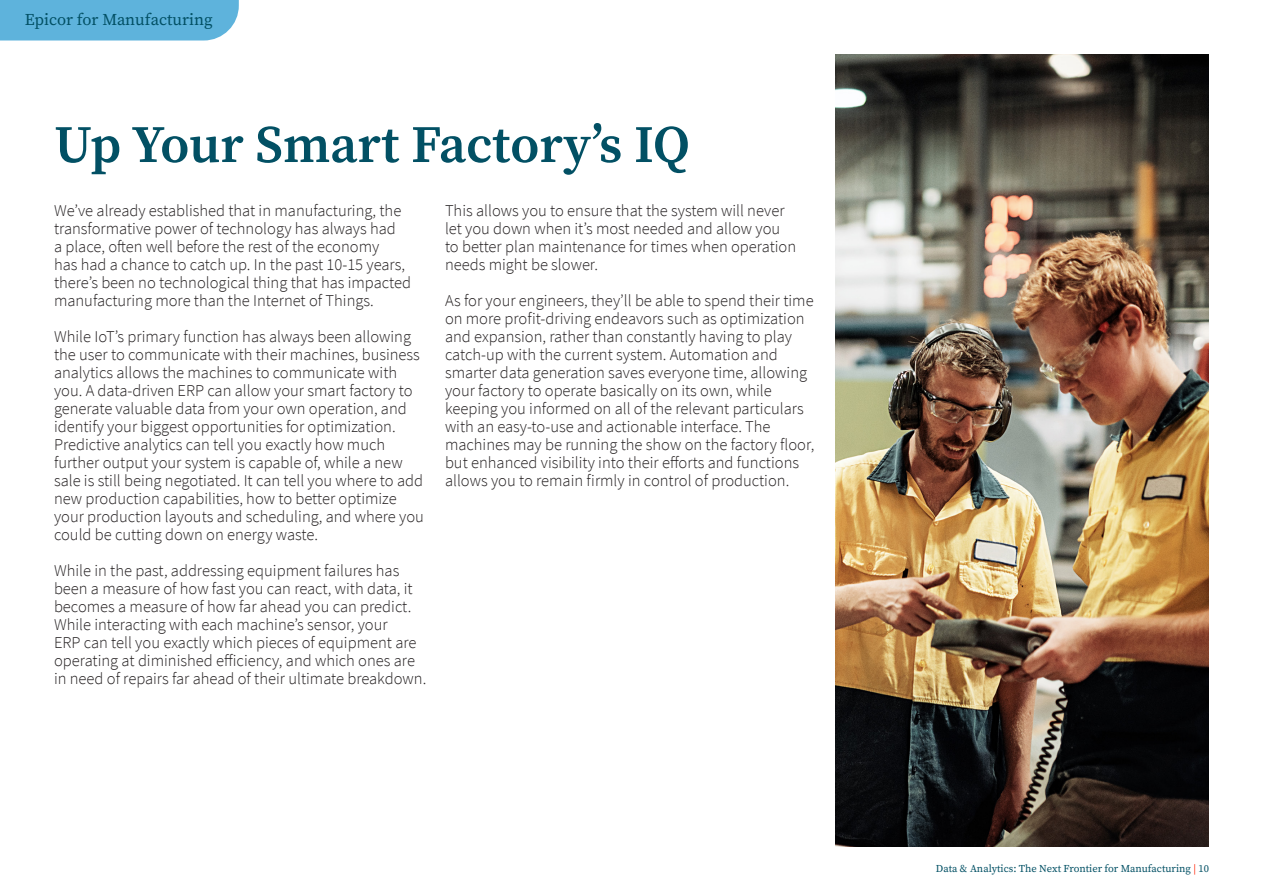
<style>
.page{position:relative;width:1263px;height:893px;background:#fff}
.page>*{position:absolute;margin:0;border:0;box-sizing:border-box;transform-origin:0 0}
.Headline{font:600 52.5px "Source Serif Pro";letter-spacing:-.005em;color:#025064}
.Body_Copy{font:300 16.5px/18px "Source Sans Pro";color:#231f20}
.t1{font:16.5px "Source Serif Pro";color:#025064}
.Page_Number{font:10.5px "Source Serif Pro";color:#025064}
.s1{color:#ff2102}
</style>
<div class="page">
<img style="left:836px;top:54px;width:373px;height:792px">
<div style="left:0;top:0;width:239px;height:41px;background:#5eb3dc"></div>
<p class="t1" style="left:25px;top:8px;width:189px">Epicor for Manufacturing</p>
<p class="Headline" style="left:54px;top:109px;width:637px">Up Your Smart Factory’s IQ</p>
<p class="Body_Copy" style="left:54px;top:202px;width:358px">We’ve already established that in manufacturing, the transformative power of technology has always had<br>a place, often well before the rest of the economy<br>has had a chance to catch up. In the past 10-15 years, there’s been no technological thing that has impacted manufacturing more than the Internet of Things.</p>
<p class="Body_Copy" style="left:54px;top:328px;width:371px">While IoT’s primary function has always been allowing the user to communicate with their machines, business analytics allows the machines to communicate with you. A data-driven ERP can allow your smart factory to generate valuable data from your own operation, and identify your biggest opportunities for optimization.<br>Predictive analytics can tell you exactly how much further output your system is capable of, while a new sale is still being negotiated. It can tell you where to add new production capabilities, how to better optimize your production layouts and scheduling, and where you could be cutting down on energy waste.</p>
<p class="Body_Copy" style="left:54px;top:562px;width:374px">While in the past, addressing equipment failures has been a measure of how fast you can react, with data, it becomes a measure of how far ahead you can predict.<br>While interacting with each machine’s sensor, your<br>ERP can tell you exactly which pieces of equipment are operating at diminished efficiency, and which ones are in need of repairs far ahead of their ultimate breakdown.</p>
<p class="Body_Copy" style="left:445px;top:202px;width:353px">This allows you to ensure that the system will never let you down when it’s most needed and allow you to better plan maintenance for times when operation needs might be slower.</p>
<p class="Body_Copy" style="left:445px;top:292px;width:371px">As for your engineers, they’ll be able to spend their time on more profit-driving endeavors such as optimization and expansion, rather than constantly having to play catch-up with the current system. Automation and smarter data generation saves everyone time, allowing your factory to operate basically on its own, while keeping you informed on all of the relevant particulars with an easy-to-use and actionable interface. The machines may be running the show on the factory floor, but enhanced visibility into their efforts and functions allows you to remain firmly in control of production.</p>
<p class="Page_Number" style="left:936px;top:861px;width:274px">Data &amp; Analytics: The Next Frontier for Manufacturing <span class="s1">|</span> 10</p>
</div>
